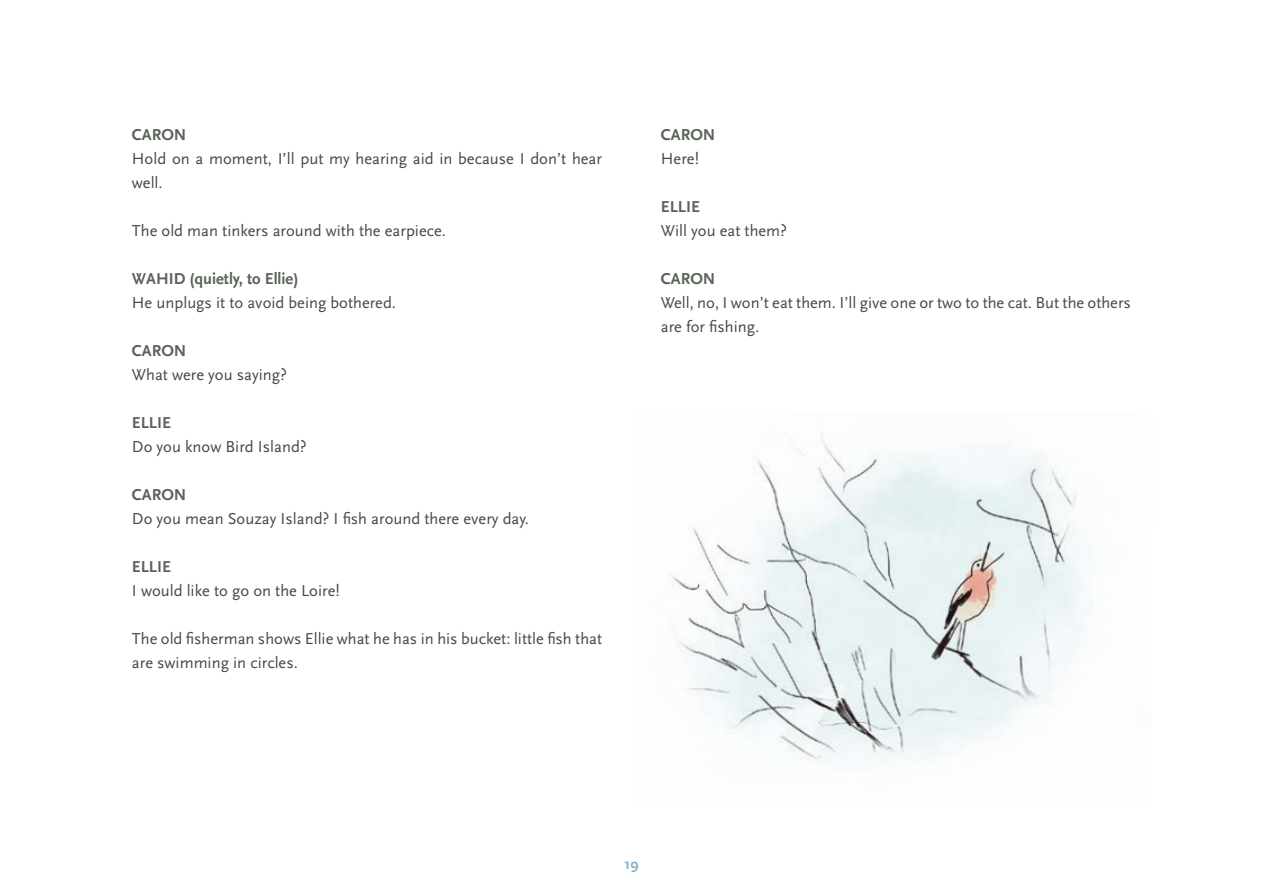
<style>
.page{position:relative;width:1263px;height:893px;background:#fff}
.page>*{position:absolute;margin:0;border:0;box-sizing:border-box;transform-origin:0 0}
.t1{font:16.5px/24px "AD Scala Sans Romein";color:#48484a}
.t2{font:700 16.5px "AD Scala Sans";color:#596357}
.t3{font:700 15px "AD Scala Sans";color:#83aeca}
</style>
<div class="page">
<img style="left:671px;top:435px;width:415px;height:327px">
<p class="t2" style="left:132px;top:125px;width:56px">CARON</p>
<p class="t1" style="left:132px;top:147px;width:472px">Hold on a moment, I’ll put my hearing aid in because I don’t hear well.</p>
<p class="t1" style="left:132px;top:219px;width:316px">The old man tinkers around with the earpiece.</p>
<p class="t2" style="left:132px;top:269px;width:168px">WAHID (quietly, to Ellie)</p>
<p class="t1" style="left:132px;top:291px;width:266px">He unplugs it to avoid being bothered.</p>
<p class="t2" style="left:132px;top:341px;width:56px">CARON</p>
<p class="t1" style="left:132px;top:363px;width:157px">What were you saying?</p>
<p class="t2" style="left:132px;top:413px;width:41px">ELLIE</p>
<p class="t1" style="left:132px;top:435px;width:176px">Do you know Bird Island?</p>
<p class="t2" style="left:132px;top:485px;width:56px">CARON</p>
<p class="t1" style="left:132px;top:507px;width:399px">Do you mean Souzay Island? I fish around there every day.</p>
<p class="t2" style="left:132px;top:557px;width:41px">ELLIE</p>
<p class="t1" style="left:132px;top:579px;width:209px">I would like to go on the Loire!</p>
<p class="t1" style="left:132px;top:627px;width:472px">The old fisherman shows Ellie what he has in his bucket: little fish that are swimming in circles.</p>
<p class="t2" style="left:661px;top:125px;width:56px">CARON</p>
<p class="t1" style="left:661px;top:147px;width:40px">Here!</p>
<p class="t2" style="left:661px;top:197px;width:41px">ELLIE</p>
<p class="t1" style="left:661px;top:219px;width:128px">Will you eat them?</p>
<p class="t2" style="left:661px;top:269px;width:56px">CARON</p>
<p class="t1" style="left:661px;top:291px;width:472px">Well, no, I won’t eat them. I’ll give one or two to the cat. But the others are for fishing.</p>
<p class="t3" style="left:624px;top:856px;width:16px">19</p>
</div>
